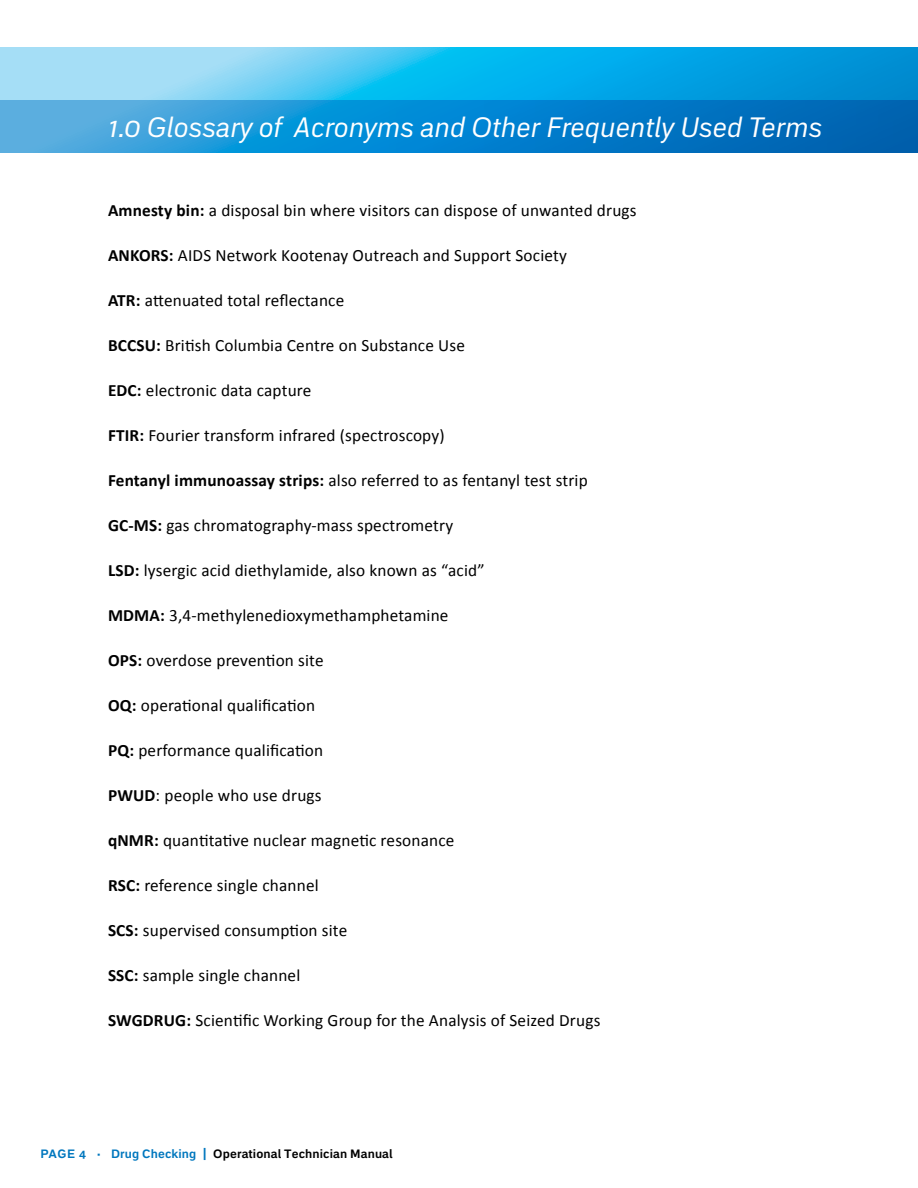
<style>
.page{position:relative;width:918px;height:1188px;background:#fff}
.page>*{position:absolute;margin:0;border:0;box-sizing:border-box;transform-origin:0 0}
.t1{font:italic 27.75px "Embarcadero MVB Pro";letter-spacing:-.01em;color:#fff}
.t2{font:17.25px "Calibri";letter-spacing:.01em;color:#000}
.t3{font:700 12px "Embarcadero MVB Pro";letter-spacing:.01em;color:#000}
.s1{font-weight:700}
.s2{color:#0077be}
</style>
<div class="page">
<svg style="left:0;top:48px;width:918px;height:53px;background:#3ab9eb"></svg>
<svg style="left:0;top:101px;width:918px;height:52px;background:#1487cd"></svg>
<h1 class="t1" style="left:108px;top:108px;width:716px">1.0 Glossary of Acronyms and Other Frequently Used Terms</h1>
<p class="t2" style="left:108px;top:200px;width:530px"><span class="s1">Amnesty bin:</span> a disposal bin where visitors can dispose of unwanted drugs</p>
<p class="t2" style="left:108px;top:245px;width:460px"><span class="s1">ANKORS:</span> AIDS Network Kootenay Outreach and Support Society</p>
<p class="t2" style="left:108px;top:290px;width:238px"><span class="s1">ATR:</span> attenuated total reflectance</p>
<p class="t2" style="left:108px;top:335px;width:359px"><span class="s1">BCCSU:</span> British Columbia Centre on Substance Use</p>
<p class="t2" style="left:108px;top:380px;width:205px"><span class="s1">EDC:</span> electronic data capture</p>
<p class="t2" style="left:108px;top:425px;width:338px"><span class="s1">FTIR:</span> Fourier transform infrared (spectroscopy)</p>
<p class="t2" style="left:108px;top:470px;width:481px"><span class="s1">Fentanyl immunoassay strips:</span> also referred to as fentanyl test strip</p>
<p class="t2" style="left:108px;top:515px;width:347px"><span class="s1">GC-MS:</span> gas chromatography-mass spectrometry</p>
<p class="t2" style="left:108px;top:560px;width:378px"><span class="s1">LSD:</span> lysergic acid diethylamide, also known as “acid”</p>
<p class="t2" style="left:108px;top:605px;width:342px"><span class="s1">MDMA:</span> 3,4-methylenedioxymethamphetamine</p>
<p class="t2" style="left:108px;top:650px;width:217px"><span class="s1">OPS:</span> overdose prevention site</p>
<p class="t2" style="left:108px;top:695px;width:209px"><span class="s1">OQ:</span> operational qualification</p>
<p class="t2" style="left:108px;top:740px;width:217px"><span class="s1">PQ:</span> performance qualification</p>
<p class="t2" style="left:108px;top:785px;width:215px"><span class="s1">PWUD</span>: people who use drugs</p>
<p class="t2" style="left:108px;top:830px;width:348px"><span class="s1">qNMR:</span> quantitative nuclear magnetic resonance</p>
<p class="t2" style="left:108px;top:875px;width:212px"><span class="s1">RSC:</span> reference single channel</p>
<p class="t2" style="left:108px;top:920px;width:241px"><span class="s1">SCS:</span> supervised consumption site</p>
<p class="t2" style="left:108px;top:965px;width:194px"><span class="s1">SSC:</span> sample single channel</p>
<p class="t2" style="left:108px;top:1010px;width:494px"><span class="s1">SWGDRUG:</span> Scientific Working Group for the Analysis of Seized Drugs</p>
<p class="t3" style="left:40px;top:1145px;width:354px"><span class="s2">PAGE 4 · Drug Checking |</span> Operational Technician Manual</p>
</div>
